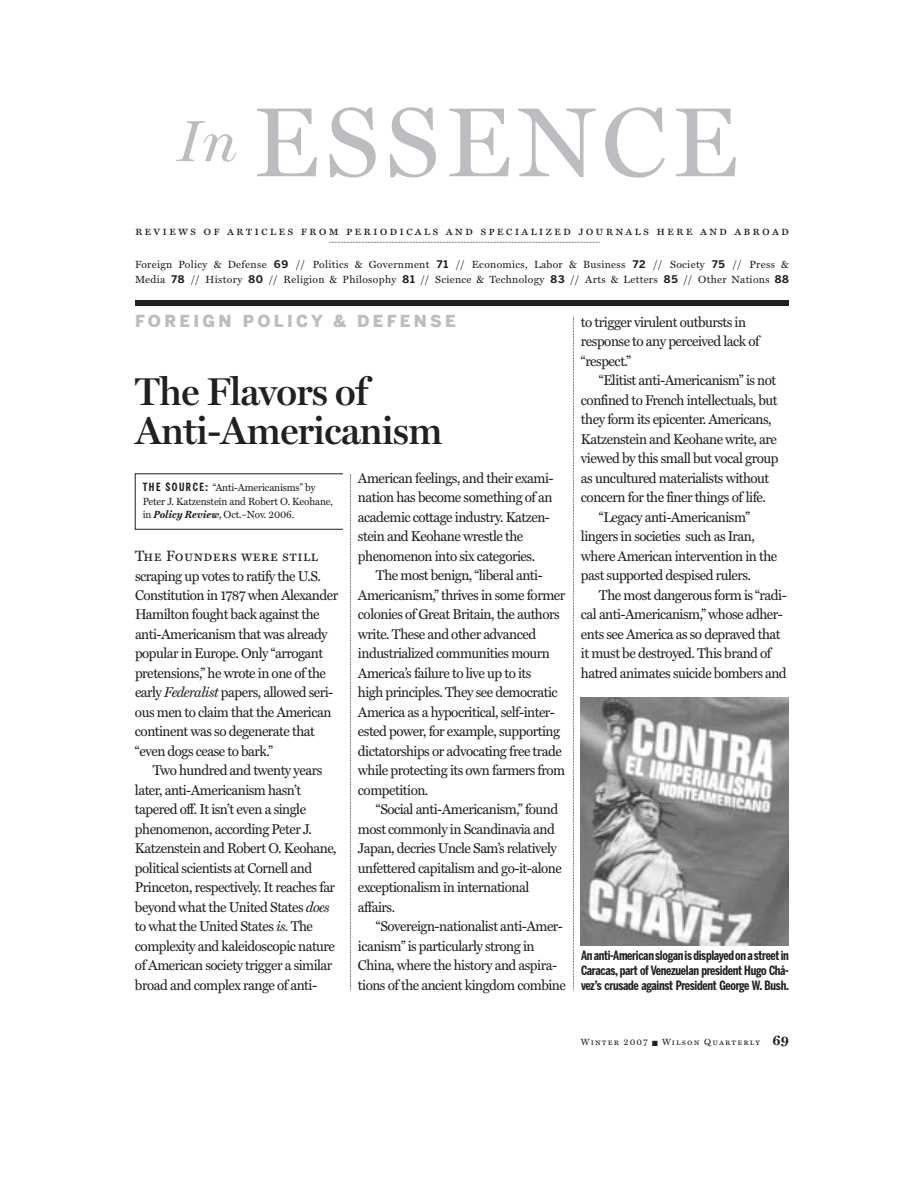
<style>
.page{position:relative;width:918px;height:1188px;background:#fff}
.page>*{position:absolute;margin:0;border:0;box-sizing:border-box;transform-origin:0 0}
.t1{font:99px "Miller Display";letter-spacing:.06em;color:#bcbdc0}
.t2{font:600 39px/39px "Miller Display";letter-spacing:-.015em;color:#231f20}
.t3{font:900 16.5px "Benton Sans";letter-spacing:.2em;color:#bcbdc0}
.t4{font:15px "Miller Text Roman SC";letter-spacing:.03em;color:#231f20;scale:.96 1}
.t5{font:14.25px/19.5px "Miller Text";letter-spacing:-.035em;color:#231f20;scale:.96 1}
.t6{font:700 12.75px/15px "Benton Sans Comp";letter-spacing:-.025em;color:#231f20;text-align:justify}
.t7{font:12.75px "Miller Text Roman SC";letter-spacing:.16em;color:#231f20}
.t8{font:10.5px/15px "Miller Text";letter-spacing:.03em;color:#231f20}
.t9{font:10.5px/13.5px "Miller Text";letter-spacing:-.01em;color:#231f20;scale:.96 1}
.t10{font:9px "Miller Text Roman SC";letter-spacing:.125em;color:#231f20}
.s1{font-family:"Benton Sans";font-weight:700}
.s2{font-family:"Benton Sans Comp";font-weight:700;font-size:11.25px}
.s3{font-weight:700;font-style:italic}
.s4{font-style:italic}
.s5{font-family:"Miller Text";font-weight:700;font-size:13.5px}
</style>
<div class="page">
<svg style="left:350px;top:474px;width:1px;height:517px"></svg>
<svg style="left:573px;top:317px;width:1px;height:674px"></svg>
<svg style="left:329px;top:242px;width:271px;height:1px"></svg>
<div style="left:135px;top:474px;width:208px;height:56px;border:1px solid #231f20"></div>
<div style="left:135px;top:300px;width:654px;height:6px;background:#231f20"></div>
<img style="left:581px;top:698px;width:207px;height:247px">
<h1 class="t1" style="left:178px;top:102px;width:562px"><sup>In</sup> ESSENCE</h1>
<p class="t7" style="left:135px;top:223px;width:655px">reviews of articles from periodicals and specialized journals here and abroad</p>
<p class="t8" style="left:135px;top:258px;width:656px">Foreign Policy &amp; Defense <span class="s1">69</span> // Politics &amp; Government <span class="s1">71</span> // Economics, Labor &amp; Business <span class="s1">72</span> // Society <span class="s1">75</span> // Press &amp;<br>Media <span class="s1">78</span> // History <span class="s1">80</span> // Religion &amp; Philosophy <span class="s1">81</span> // Science &amp; Technology <span class="s1">83</span> // Arts &amp; Letters <span class="s1">85</span> // Other Nations <span class="s1">88</span></p>
<p class="t3" style="left:135px;top:315px;width:322px">FOREIGN POLICY &amp; DEFENSE</p>
<h2 class="t2" style="left:135px;top:375px;width:309px">The Flavors of<br>Anti-Americanism</h2>
<p class="t9" style="left:143px;top:482px;width:200px"><span class="s2">THE SOURCE:</span> “Anti-Americanisms” by<br>Peter J. Katzenstein and Robert O. Keohane, in <span class="s3">Policy Review</span>, Oct.–Nov. 2006.</p>
<p class="t4" style="left:135px;top:547px;width:192px">The Founders were still</p>
<p class="t5" style="left:135px;top:567px;width:213px">scraping up votes to ratify the U.S.<br>Constitution in 1787 when Alexander Hamilton fought back against the anti-Americanism that was already popular in Europe. Only “arrogant pretensions,” he wrote in one of the early <span class="s4">Federalist</span> papers, allowed seri&shy;ous men to claim that the American continent was so degenerate that “even dogs cease to bark.”</p>
<p class="t5" style="left:135px;top:762px;width:212px;text-indent:18px">Two hundred and twenty years later, anti-Americanism hasn’t tapered off. It isn’t even a single phenomenon, according Peter J.<br>Katzenstein and Robert O. Keohane, political scientists at Cornell and Princeton, respectively. It reaches far beyond what the United States <span class="s4">does </span>to what the United States <span class="s4">is.</span> The complexity and kaleidoscopic nature of American society trigger a similar broad and complex range of anti-</p>
<p class="t5" style="left:358px;top:469px;width:205px">American feelings, and their exami&shy;nation has become something of an academic cottage industry. Katzen&shy;stein and Keohane wrestle the phenomenon into six categories.</p>
<p class="t5" style="left:358px;top:567px;width:217px;text-indent:18px">The most benign, “liberal anti-Americanism,” thrives in some former colonies of Great Britain, the authors write. These and other advanced industrialized communities mourn America’s failure to live up to its<br>high principles. They see democratic America as a hypocritical, self-inter&shy;ested power, for example, supporting dictatorships or advocating free trade while protecting its own farmers from competition.</p>
<p class="t5" style="left:358px;top:801px;width:214px;text-indent:18px">“Social anti-Americanism,” found most commonly in Scandinavia and<br>Japan, decries Uncle Sam’s relatively unfettered capitalism and go-it-alone exceptionalism in international affairs.</p>
<p class="t5" style="left:358px;top:918px;width:218px;text-indent:18px">“Sovereign-nationalist anti-Amer&shy;icanism” is particularly strong in China, where the history and aspira&shy;tions of the ancient kingdom combine</p>
<p class="t5" style="left:581px;top:313px;width:188px">to trigger virulent outbursts in response to any perceived lack of “respect.”</p>
<p class="t5" style="left:599px;top:372px;width:186px">“Elitist anti-Americanism” is not</p>
<p class="t5" style="left:581px;top:391px;width:206px">confined to French intellectuals, but</p>
<p class="t5" style="left:581px;top:411px;width:200px">they form its epicenter. Americans,</p>
<p class="t5" style="left:581px;top:430px;width:206px">Katzenstein and Keohane write, are</p>
<p class="t5" style="left:581px;top:450px;width:207px">viewed by this small but vocal group</p>
<p class="t5" style="left:581px;top:469px;width:198px">as uncultured materialists without</p>
<p class="t5" style="left:581px;top:489px;width:194px">concern for the finer things of life.</p>
<p class="t5" style="left:599px;top:508px;width:159px">“Legacy anti-Americanism”</p>
<p class="t5" style="left:581px;top:528px;width:183px">lingers in societies such as Iran,</p>
<p class="t5" style="left:581px;top:547px;width:206px">where American intervention in the</p>
<p class="t5" style="left:581px;top:567px;width:179px">past supported despised rulers.</p>
<p class="t5" style="left:599px;top:586px;width:197px">The most dangerous form is “radi-</p>
<p class="t5" style="left:581px;top:606px;width:212px">cal anti-Americanism,” whose adher-</p>
<p class="t5" style="left:581px;top:625px;width:209px">ents see America as so depraved that</p>
<p class="t5" style="left:581px;top:645px;width:200px">it must be destroyed. This brand of</p>
<p class="t5" style="left:581px;top:664px;width:216px">hatred animates suicide bombers and</p>
<p class="t6" style="left:581px;top:949px;width:209px">An anti-American slogan is displayed on a street in Caracas, part of Venezuelan president Hugo Chá&shy;vez’s crusade against President George W. Bush.</p>
<p class="t10" style="left:581px;top:1037px;width:210px">Winter 2007 ■ Wilson Quarterly <span class="s5">69</span></p>
</div>
